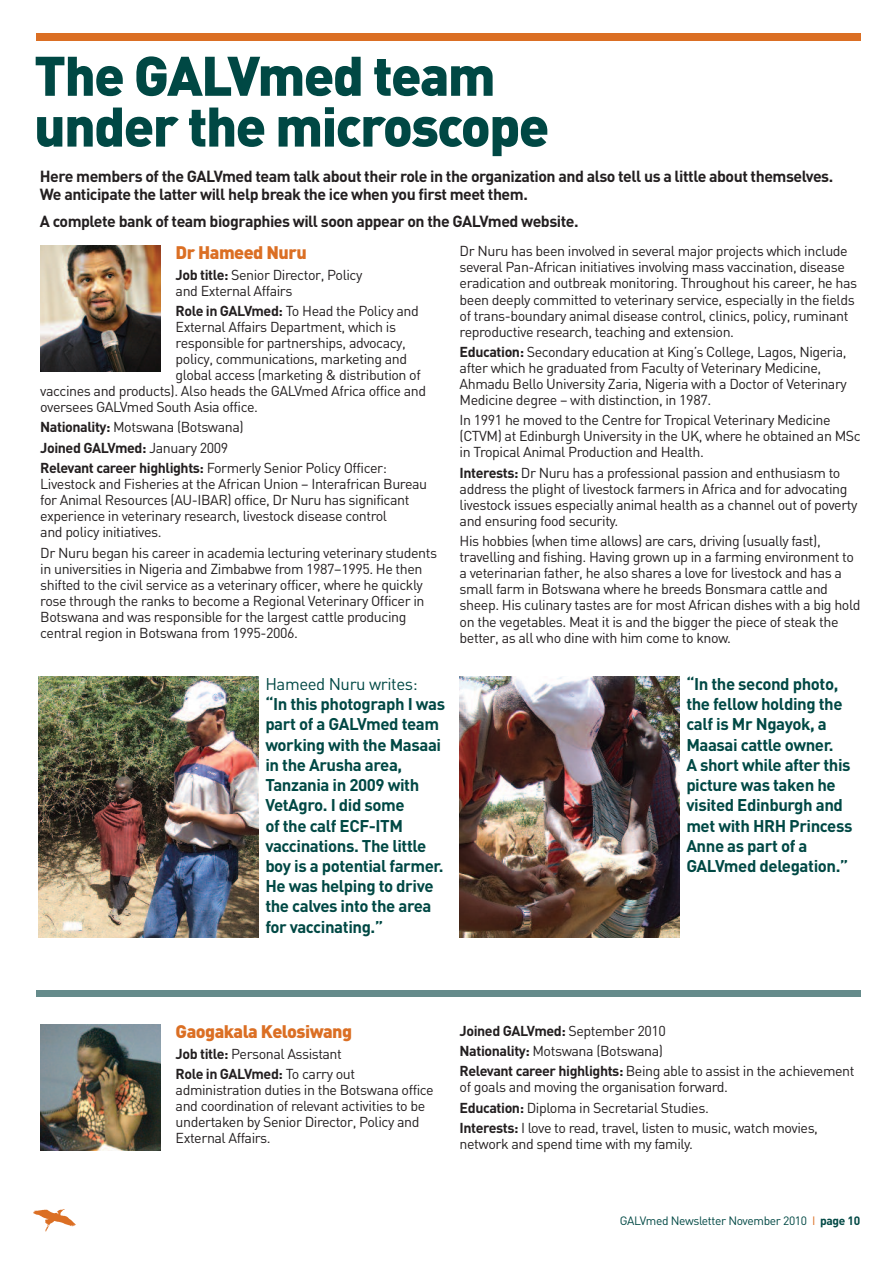
<style>
.page{position:relative;width:893px;height:1263px;background:#fff}
.page>*{position:absolute;margin:0;border:0;box-sizing:border-box;transform-origin:0 0}
.t1{font:900 54.9px/50.8px "DIN";letter-spacing:-.03em;color:#004844}
.t2{font:900 18px "DIN";letter-spacing:-.03em;color:#db6f24}
.t3{font:700 16.8px/20.2px "DIN";letter-spacing:-.025em;color:#004844}
.t4{font:16.8px "DIN";letter-spacing:-.025em;color:#004844}
.t5{font:700 15.9px/17.9px "DIN";letter-spacing:-.03em;color:#231f20}
.t6{font:14.25px/16px "DIN";letter-spacing:-.03em;color:#231f20}
.t7{font:12px "DIN";letter-spacing:-.03em;color:#004844}
.s1{font-weight:700}
.s2{color:#db6f24}
</style>
<div class="page">
<div style="left:36px;top:33px;width:825px;height:7px;background:#db6f24"></div>
<div style="left:36px;top:990px;width:825px;height:7px;background:#658b8b"></div>
<img style="left:40px;top:245px;width:121px;height:127px">
<img style="left:40px;top:1024px;width:121px;height:127px">
<img style="left:38px;top:677px;width:220px;height:261px">
<img style="left:459px;top:677px;width:220px;height:261px">
<img style="left:33px;top:1209px;width:43px;height:22px">
<h1 class="t1" style="left:34px;top:49px;width:517px">The GALVmed team under the microscope</h1>
<p class="t5" style="left:40px;top:167px;width:795px">Here members of the GALVmed team talk about their role in the organization and also tell us a little about themselves.<br>We anticipate the latter will help break the ice when you first meet them.</p>
<p class="t5" style="left:40px;top:211px;width:540px">A complete bank of team biographies will soon appear on the GALVmed website.</p>
<p class="t2" style="left:176px;top:242px;width:133px">Dr Hameed Nuru</p>
<p class="t6" style="left:176px;top:266px;width:188px"><span class="s1">Job title:</span> Senior Director, Policy and External Affairs</p>
<p class="t6" style="left:176px;top:302px;width:245px"><span class="s1">Role in GALVmed:</span> To Head the Policy and</p>
<p class="t6" style="left:176px;top:318px;width:222px">External Affairs Department, which is</p>
<p class="t6" style="left:176px;top:334px;width:232px">responsible for partnerships, advocacy,</p>
<p class="t6" style="left:176px;top:350px;width:233px">policy, communications, marketing and</p>
<p class="t6" style="left:176px;top:366px;width:247px">global access (marketing &amp; distribution of</p>
<p class="t6" style="left:40px;top:382px;width:387px">vaccines and products). Also heads the GALVmed Africa office and</p>
<p class="t6" style="left:40px;top:399px;width:219px">oversees GALVmed South Asia office.</p>
<p class="t6" style="left:40px;top:417px;width:348px;line-height:20.2px"><span class="s1">Nationality:</span> Motswana (Botswana)<br><span class="s1">Joined GALVmed:</span> January 2009<br><span class="s1">Relevant career highlights:</span> Formerly Senior Policy Officer:</p>
<p class="t6" style="left:40px;top:476px;width:388px">Livestock and Fisheries at the African Union – Interafrican Bureau for Animal Resources (AU-IBAR) office, Dr Nuru has significant experience in veterinary research, livestock disease control<br>and policy initiatives.</p>
<p class="t6" style="left:40px;top:544px;width:398px">Dr Nuru began his career in academia lecturing veterinary students in universities in Nigeria and Zimbabwe from 1987–1995. He then shifted to the civil service as a veterinary officer, where he quickly rose through the ranks to become a Regional Veterinary Officer in Botswana and was responsible for the largest cattle producing central region in Botswana from 1995-2006.</p>
<p class="t4" style="left:265px;top:674px;width:154px">Hameed Nuru writes:</p>
<p class="t3" style="left:265px;top:694px;width:181px">“In this photograph I was part of a GALVmed team working with the Masaai in the Arusha area,<br>Tanzania in 2009 with<br>VetAgro. I did some<br>of the calf ECF-ITM vaccinations. The little boy is a potential farmer.<br>He was helping to drive the calves into the area for vaccinating.”</p>
<p class="t6" style="left:460px;top:243px;width:399px">Dr Nuru has been involved in several major projects which include several Pan-African initiatives involving mass vaccination, disease eradication and outbreak monitoring. Throughout his career, he has been deeply committed to veterinary service, especially in the fields of trans-boundary animal disease control, clinics, policy, ruminant reproductive research, teaching and extension.</p>
<p class="t6" style="left:460px;top:343px;width:389px"><span class="s1">Education:</span> Secondary education at King’s College, Lagos, Nigeria, after which he graduated from Faculty of Veterinary Medicine, Ahmadu Bello University Zaria, Nigeria with a Doctor of Veterinary Medicine degree – with distinction, in 1987.</p>
<p class="t6" style="left:460px;top:412px;width:403px">In 1991 he moved to the Centre for Tropical Veterinary Medicine (CTVM) at Edinburgh University in the UK, where he obtained an MSc in Tropical Animal Production and Health.</p>
<p class="t6" style="left:460px;top:464px;width:399px"><span class="s1">Interests:</span> Dr Nuru has a professional passion and enthusiasm to address the plight of livestock farmers in Africa and for advocating livestock issues especially animal health as a channel out of poverty and ensuring food security.</p>
<p class="t6" style="left:460px;top:533px;width:402px">His hobbies (when time allows) are cars, driving (usually fast), travelling and fishing. Having grown up in a farming environment to a veterinarian father, he also shares a love for livestock and has a small farm in Botswana where he breeds Bonsmara cattle and sheep. His culinary tastes are for most African dishes with a big hold on the vegetables. Meat it is and the bigger the piece of steak the better, as all who dine with him come to know.</p>
<p class="t3" style="left:686px;top:673px;width:168px">“In the second photo, the fellow holding the calf is Mr Ngayok, a<br>Maasai cattle owner.<br>A short while after this picture was taken he visited Edinburgh and met with HRH Princess<br>Anne as part of a<br>GALVmed delegation.”</p>
<p class="t2" style="left:176px;top:1021px;width:178px">Gaogakala Kelosiwang</p>
<p class="t6" style="left:176px;top:1043px;width:181px;line-height:20.2px"><span class="s1">Job title:</span> Personal Assistant<br><span class="s1">Role in GALVmed:</span> To carry out</p>
<p class="t6" style="left:176px;top:1081px;width:260px">administration duties in the Botswana office and coordination of relevant activities to be undertaken by Senior Director, Policy and External Affairs.</p>
<p class="t6" style="left:460px;top:1020px;width:396px;line-height:20.2px"><span class="s1">Joined GALVmed:</span> September 2010<br><span class="s1">Nationality:</span> Motswana (Botswana)<br><span class="s1">Relevant career highlights:</span> Being able to assist in the achievement</p>
<p class="t6" style="left:460px;top:1076px;width:360px;line-height:20.2px">of goals and moving the organisation forward.<br><span class="s1">Education:</span> Diploma in Secretarial Studies.<br><span class="s1">Interests:</span> I love to read, travel, listen to music, watch movies,</p>
<p class="t6" style="left:460px;top:1135px;width:235px">network and spend time with my family.</p>
<p class="t7" style="left:620px;top:1214px;width:242px">GALVmed Newsletter November 2010 <span class="s2">I</span> <span class="s1">page 10</span></p>
</div>
